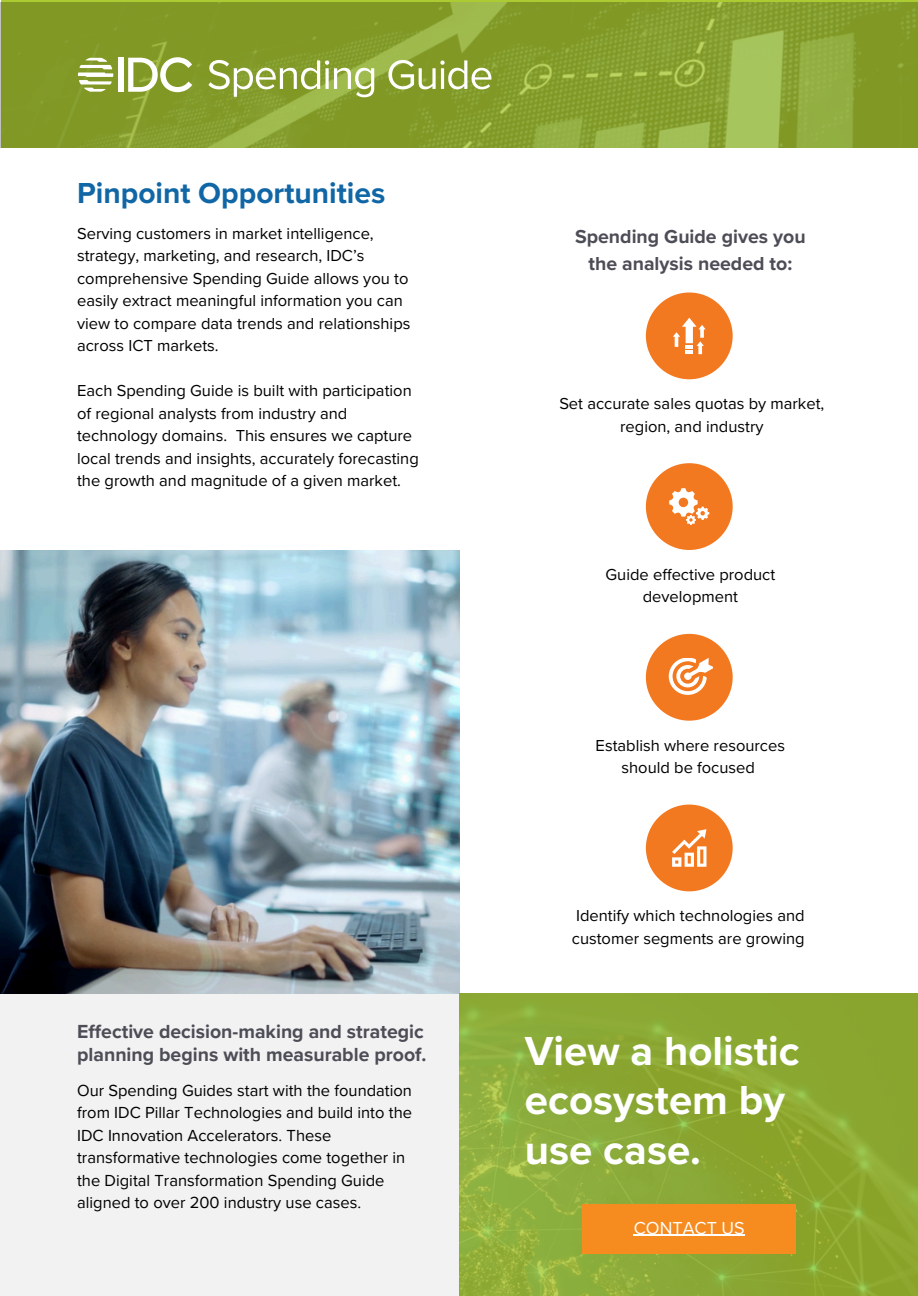
<style>
.page{position:relative;width:918px;height:1296px;background:#fff}
.page>*{position:absolute;margin:0;border:0;box-sizing:border-box;transform-origin:0 0}
.t1{font:700 42px/49.5px "Proxima Nova";color:#fff}
.t2{font:700 30px "Proxima Nova";color:#1167a6}
.t3{font:700 19.5px/27px "Proxima Nova";color:#4d4d57;text-align:center}
.t4{font:18px "Proxima Nova";color:#fff}
.t5{font:16.5px/22.5px "Proxima Nova";color:#000}
</style>
<div class="page">
<img style="left:0;top:2px;width:918px;height:145px">
<div style="left:646px;top:634px;width:87px;height:87px;background:#f37921;border-radius:50%"></div>
<svg style="left:669px;top:659px;width:43px;height:36px"></svg>
<div style="left:646px;top:805px;width:87px;height:86px;background:#f37921;border-radius:50%"></div>
<svg style="left:672px;top:829px;width:34px;height:37px"></svg>
<div style="left:646px;top:463px;width:87px;height:87px;background:#f37921;border-radius:50%"></div>
<svg style="left:669px;top:488px;width:40px;height:37px"></svg>
<div style="left:646px;top:293px;width:87px;height:86px;background:#f37921;border-radius:50%"></div>
<svg style="left:673px;top:318px;width:33px;height:36px"></svg>
<svg style="left:208px;top:60px;width:166px;height:37px"></svg>
<svg style="left:388px;top:60px;width:103px;height:29px"></svg>
<div style="left:119px;top:58px;width:5px;height:34px;background:#fff"></div>
<svg style="left:128px;top:57px;width:64px;height:35px"></svg>
<svg style="left:78px;top:58px;width:35px;height:34px"></svg>
<div style="left:0;top:994px;width:469px;height:302px;background:#f2f2f2"></div>
<img style="left:0;top:550px;width:459px;height:443px">
<img style="left:460px;top:994px;width:458px;height:302px">
<div style="left:583px;top:1204px;width:213px;height:50px;background:#f68b1f"></div>
<hr style="left:634px;top:1235px;width:111px;height:1px;background:#fff">
<p class="t2" style="left:77px;top:179px;width:310px">Pinpoint Opportunities</p>
<p class="t5" style="left:77px;top:223px;width:335px">Serving customers in market intelligence, strategy, marketing, and research, IDC’s comprehensive Spending Guide allows you to easily extract meaningful information you can view to compare data trends and relationships across ICT markets.</p>
<h4 class="t5" style="left:77px;top:380px;width:343px">Each Spending Guide is built with participation of regional analysts from industry and technology domains. This ensures we capture local trends and insights, accurately forecasting the growth and magnitude of a given market.</h4>
<p class="t3" style="left:575px;top:224px;width:232px">Spending Guide gives you the analysis needed to:</p>
<p class="t5" style="left:559px;top:393px;width:267px;text-align:center">Set accurate sales quotas by market, region, and industry</p>
<p class="t5" style="left:606px;top:564px;width:171px;text-align:center">Guide effective product development</p>
<p class="t5" style="left:596px;top:735px;width:191px;text-align:center">Establish where resources should be focused</p>
<p class="t5" style="left:572px;top:905px;width:234px">Identify which technologies and customer segments are growing</p>
<p class="t3" style="left:77px;top:1021px;width:351px;line-height:22.5px;text-align:left">Effective decision-making and strategic planning begins with measurable proof.</p>
<p class="t1" style="left:525px;top:1028px;width:276px">View a holistic ecosystem by use case.</p>
<p class="t5" style="left:77px;top:1079px;width:336px">Our Spending Guides start with the foundation from IDC Pillar Technologies and build into the IDC Innovation Accelerators. These transformative technologies come together in the Digital Transformation Spending Guide aligned to over 200 industry use cases.</p>
<p class="t4" style="left:634px;top:1219px;width:113px">CONTACT US</p>
</div>
